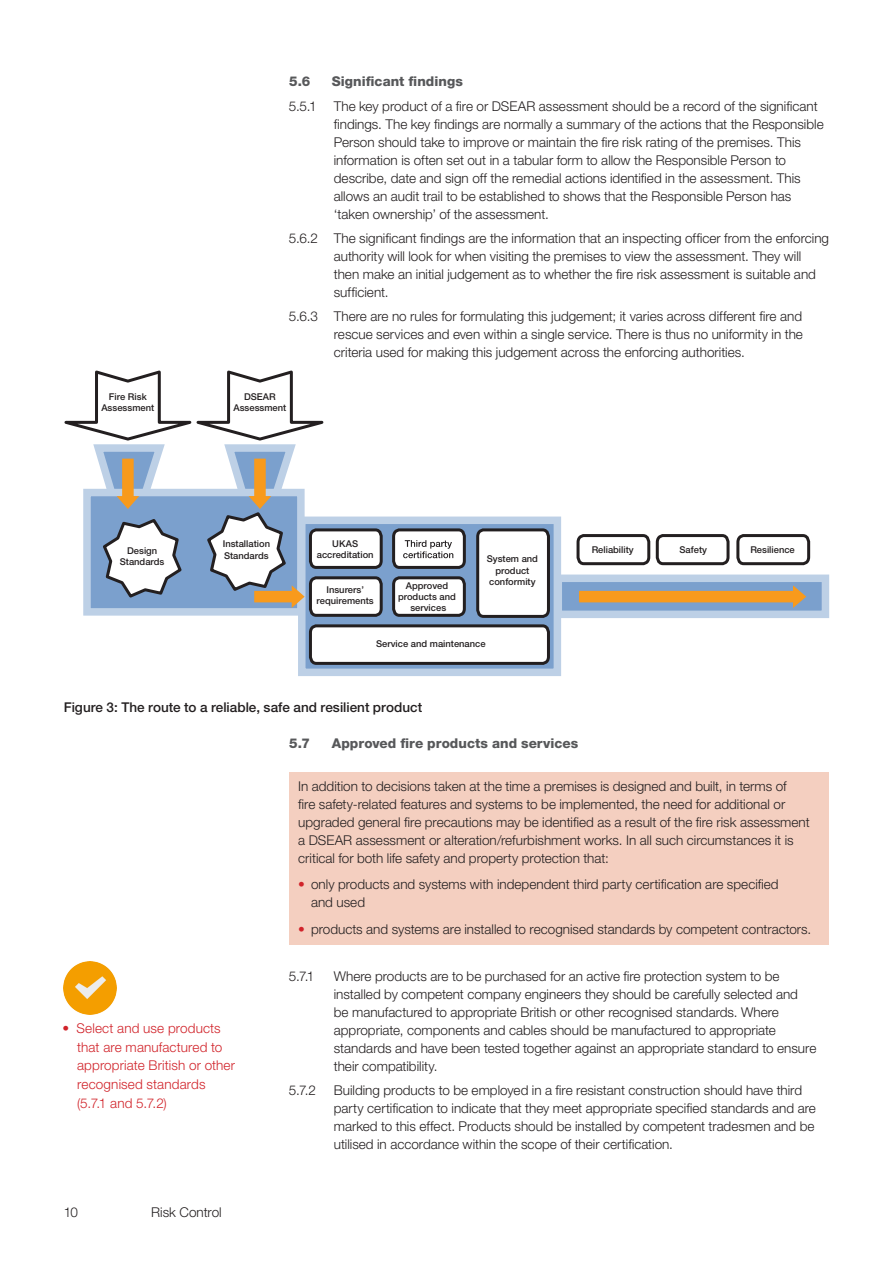
<style>
.page{position:relative;width:893px;height:1263px;background:#fff}
.page>*{position:absolute;margin:0;border:0;box-sizing:border-box;transform-origin:0 0}
.body_indent_text{font:300 13.5px/18px "Helvetica Neue LT Std";color:#231f20}
.FPA_margin_bullet{font:300 13.5px/18.8px "Helvetica Neue LT Std";letter-spacing:.01em;color:#d1232a}
.FPA_0_0_0_heads{font:800 13.5px "Helvetica Neue LT Std";letter-spacing:.005em;color:#57585a}
.Caption2{font:500 13.5px "Helvetica Neue LT Std";color:#231f20}
.t1{font:500 9.45px/11.2px "Helvetica Neue LT Std";color:#231f20;text-align:center}
.s1{color:#d1232a}
</style>
<div class="page">
<svg style="left:83px;top:608px;width:215px;height:8px;background:#bed1e6"></svg>
<div style="left:298px;top:516px;width:263px;height:160px;background:#7ba0cd;border:8px solid #bdd0e6"></div>
<div style="left:554px;top:574px;width:275px;height:44px;background:#7ba0cd;border:8px solid #bdd0e6"></div>
<div style="left:310px;top:530px;width:71px;height:37px;background:#fff;border-radius:6px"></div>
<div style="left:309px;top:528px;width:74px;height:41px;border:3px solid #231f20;border-radius:6px"></div>
<div style="left:577px;top:534px;width:73px;height:31px;border:3px solid #231f20;border-radius:6px"></div>
<div style="left:656px;top:534px;width:73px;height:31px;border:3px solid #231f20;border-radius:6px"></div>
<div style="left:736px;top:534px;width:74px;height:31px;border:3px solid #231f20;border-radius:6px"></div>
<div style="left:394px;top:530px;width:70px;height:37px;background:#fff;border-radius:6px"></div>
<div style="left:392px;top:528px;width:74px;height:41px;border:3px solid #231f20;border-radius:6px"></div>
<svg style="left:476px;top:528px;width:74px;height:90px;background:#dededf"></svg>
<div style="left:310px;top:578px;width:71px;height:37px;background:#fff;border-radius:6px"></div>
<div style="left:309px;top:576px;width:74px;height:41px;border:3px solid #231f20;border-radius:6px"></div>
<div style="left:310px;top:626px;width:238px;height:37px;background:#fff;border-radius:6px"></div>
<div style="left:309px;top:624px;width:241px;height:41px;border:3px solid #231f20;border-radius:6px"></div>
<div style="left:394px;top:578px;width:70px;height:37px;background:#fff;border-radius:6px"></div>
<div style="left:392px;top:576px;width:74px;height:41px;border:3px solid #231f20;border-radius:6px"></div>
<svg style="left:64px;top:370px;width:281px;height:238px"></svg>
<svg style="left:579px;top:585px;width:227px;height:23px"></svg>
<svg style="left:403px;top:540px;width:50px;height:18px"></svg>
<div style="left:290px;top:772px;width:539px;height:173px;background:#f4cfc0"></div>
<img style="left:64px;top:962px;width:52px;height:52px">
<p class="t1" style="left:101px;top:391px;width:54px">Fire Risk<br>Assessment</p>
<p class="FPA_0_0_0_heads" style="left:289px;top:73px;width:23px">5.6</p>
<p class="FPA_0_0_0_heads" style="left:332px;top:73px;width:133px">Significant findings</p>
<p class="body_indent_text" style="left:289px;top:96px;width:29px">5.5.1</p>
<p class="body_indent_text" style="left:334px;top:96px;width:491px">The key product of a fire or DSEAR assessment should be a record of the significant findings. The key findings are normally a summary of the actions that the Responsible Person should take to improve or maintain the fire risk rating of the premises. This information is often set out in a tabular form to allow the Responsible Person to describe, date and sign off the remedial actions identified in the assessment. This allows an audit trail to be established to shows that the Responsible Person has ‘taken ownership’ of the assessment.</p>
<p class="body_indent_text" style="left:334px;top:229px;width:497px;text-indent:-45px">5.6.2 The significant findings are the information that an inspecting officer from the enforcing authority will look for when visiting the premises to view the assessment. They will then make an initial judgement as to whether the fire risk assessment is suitable and sufficient.</p>
<p class="body_indent_text" style="left:334px;top:307px;width:471px;text-align:justify;text-indent:-45px">5.6.3 There are no rules for formulating this judgement; it varies across different fire and rescue services and even within a single service. There is thus no uniformity in the criteria used for making this judgement across the enforcing authorities.</p>
<p class="t1" style="left:233px;top:391px;width:54px">DSEAR<br>Assessment</p>
<p class="t1" style="left:120px;top:545px;width:46px">Design<br>Standards</p>
<p class="t1" style="left:317px;top:538px;width:58px">UKAS accreditation</p>
<p class="t1" style="left:223px;top:538px;width:49px;text-align:left">Installation<br>Standards</p>
<p class="t1" style="left:317px;top:584px;width:59px">Insurers’ requirements</p>
<p class="t1" style="left:398px;top:580px;width:59px">Approved products and services</p>
<p class="t1" style="left:487px;top:553px;width:53px">System and product conformity</p>
<p class="t1" style="left:376px;top:638px;width:111px">Service and maintenance</p>
<p class="t1" style="left:592px;top:543px;width:44px">Reliability</p>
<p class="t1" style="left:680px;top:543px;width:29px">Safety</p>
<p class="t1" style="left:750px;top:543px;width:46px">Resilience</p>
<p class="Caption2" style="left:64px;top:699px;width:360px">Figure 3: The route to a reliable, safe and resilient product</p>
<p class="FPA_0_0_0_heads" style="left:289px;top:735px;width:22px">5.7</p>
<p class="FPA_0_0_0_heads" style="left:332px;top:735px;width:248px">Approved fire products and services</p>
<p class="body_indent_text" style="left:298px;top:776px;width:513px">In addition to decisions taken at the time a premises is designed and built, in terms of<br>fire safety-related features and systems to be implemented, the need for additional or upgraded general fire precautions may be identified as a result of the fire risk assessment a DSEAR assessment or alteration/refurbishment works. In all such circumstances it is critical for both life safety and property protection that:</p>
<p class="body_indent_text" style="left:311px;top:875px;width:469px;text-indent:-13px"><span class="s1">•</span> only products and systems with independent third party certification are specified and used</p>
<p class="body_indent_text" style="left:298px;top:919px;width:514px"><span class="s1">•</span> products and systems are installed to recognised standards by competent contractors.</p>
<p class="body_indent_text" style="left:289px;top:967px;width:27px">5.7.1</p>
<p class="body_indent_text" style="left:334px;top:967px;width:484px">Where products are to be purchased for an active fire protection system to be installed by competent company engineers they should be carefully selected and<br>be manufactured to appropriate British or other recognised standards. Where appropriate, components and cables should be manufactured to appropriate standards and have been tested together against an appropriate standard to ensure their compatibility.</p>
<p class="body_indent_text" style="left:289px;top:1081px;width:29px">5.7.2</p>
<p class="body_indent_text" style="left:334px;top:1081px;width:484px">Building products to be employed in a fire resistant construction should have third party certification to indicate that they meet appropriate specified standards and are marked to this effect. Products should be installed by competent tradesmen and be utilised in accordance within the scope of their certification.</p>
<p class="FPA_margin_bullet" style="left:77px;top:1018px;width:160px;text-indent:-15px">• Select and use products that are manufactured to appropriate British or other recognised standards (5.7.1 and 5.7.2)</p>
<p class="body_indent_text" style="left:64px;top:1203px;width:16px">10</p>
<p class="body_indent_text" style="left:151px;top:1203px;width:72px">Risk Control</p>
</div>
